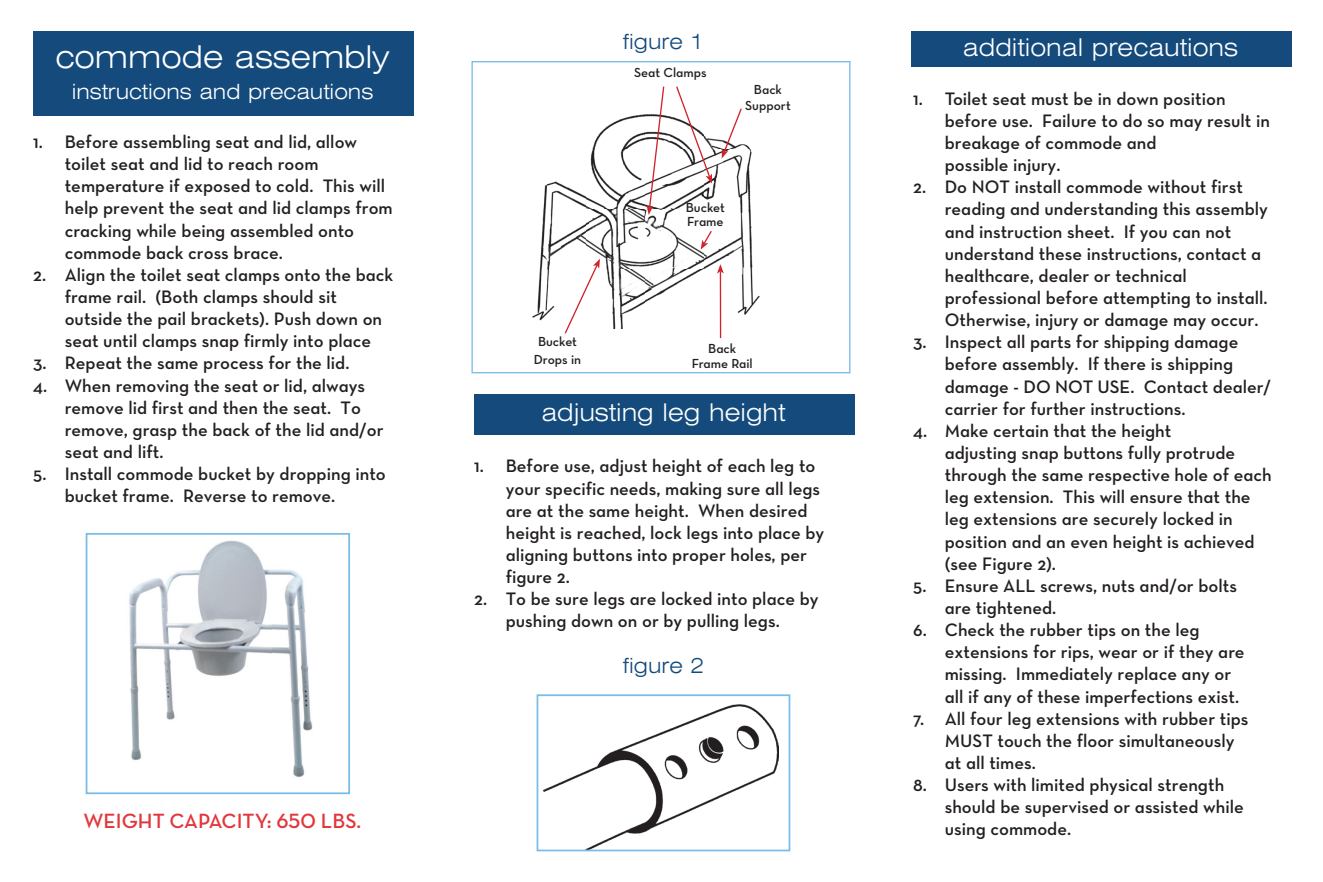
<style>
.page{position:relative;width:1323px;height:882px;background:#fff}
.page>*{position:absolute;margin:0;border:0;box-sizing:border-box;transform-origin:0 0}
.t1{font:300 expanded 31.5px "Swiss 721 BT";color:#fff}
.t2{font:300 expanded 24.5px "Swiss 721 BT";color:#fff}
.t3{font:300 expanded 21px "Swiss 721 BT";color:#fff}
.t4{font:21px "Neutraface Text Demi Alt";color:#e1373d}
.t5{font:300 expanded 21px "Swiss 721 BT";color:#144a7c}
.t6{font:18.38px/22.2px "Neutraface Text Demi Alt";color:#231f20}
.t7{font:13.3px/15.4px "Neutraface Text Demi Alt";color:#231f20;text-align:center}
</style>
<div class="page">
<div style="left:33px;top:32px;width:380px;height:84px;background:#144a7c"></div>
<div style="left:471px;top:61px;width:379px;height:312px;border:1px solid #78bde8"></div>
<img style="left:532px;top:114px;width:228px;height:215px">
<svg style="left:646px;top:86px;width:19px;height:129px"></svg>
<svg style="left:675px;top:86px;width:37px;height:98px"></svg>
<svg style="left:563px;top:259px;width:37px;height:75px"></svg>
<svg style="left:722px;top:108px;width:21px;height:51px"></svg>
<hr style="left:720px;top:271px;width:1px;height:67px;background:#d1232a">
<svg style="left:717px;top:264px;width:7px;height:9px"></svg>
<svg style="left:701px;top:229px;width:12px;height:21px"></svg>
<img style="left:129px;top:540px;width:184px;height:237px">
<div style="left:86px;top:533px;width:264px;height:261px;border:2px solid #78bde8"></div>
<div style="left:474px;top:394px;width:380px;height:41px;background:#144a7c"></div>
<img style="left:543px;top:704px;width:235px;height:144px">
<div style="left:537px;top:694px;width:253px;height:157px;border:2px solid #78bde8"></div>
<div style="left:911px;top:32px;width:381px;height:35px;background:#144a7c"></div>
<h1 class="t1" style="left:55px;top:38px;width:336px">commode assembly</h1>
<p class="t3" style="left:72px;top:79px;width:303px">instructions and precautions</p>
<p class="t6" style="left:65px;top:130px;width:330px;text-indent:-31px">1. Before assembling seat and lid, allow toilet seat and lid to reach room temperature if exposed to cold. This will help prevent the seat and lid clamps from cracking while being assembled onto commode back cross brace.</p>
<p class="t6" style="left:65px;top:263px;width:330px;text-indent:-31px">2. Align the toilet seat clamps onto the back frame rail. (Both clamps should sit outside the pail brackets). Push down on seat until clamps snap firmly into place</p>
<p class="t6" style="left:33px;top:352px;width:318px">3. Repeat the same process for the lid.</p>
<p class="t6" style="left:65px;top:374px;width:320px;text-indent:-31px">4. When removing the seat or lid, always remove lid first and then the seat. To remove, grasp the back of the lid and/or seat and lift.</p>
<p class="t6" style="left:65px;top:463px;width:323px;text-indent:-31px">5. Install commode bucket by dropping into bucket frame. Reverse to remove.</p>
<p class="t4" style="left:84px;top:808px;width:279px">WEIGHT CAPACITY: 650 LBS.</p>
<p class="t5" style="left:623px;top:29px;width:82px">figure 1</p>
<p class="t7" style="left:634px;top:64px;width:74px">Seat Clamps</p>
<p class="t7" style="left:745px;top:82px;width:47px">Back<br>Support</p>
<p class="t7" style="left:686px;top:200px;width:41px;line-height:14.7px;text-align:left">Bucket<br>Frame</p>
<p class="t7" style="left:534px;top:332px;width:49px;line-height:18.2px">Bucket<br>Drops in</p>
<p class="t7" style="left:692px;top:340px;width:63px">Back<br>Frame Rail</p>
<h2 class="t2" style="left:541px;top:398px;width:246px">adjusting leg height</h2>
<p class="t6" style="left:506px;top:455px;width:320px;text-indent:-31px">1. Before use, adjust height of each leg to your specific needs, making sure all legs are at the same height. When desired height is reached, lock legs into place by aligning buttons into proper holes, per figure 2.</p>
<p class="t6" style="left:474px;top:588px;width:346px;text-align:center">2. To be sure legs are locked into place by pushing down on or by pulling legs.</p>
<p class="t5" style="left:623px;top:653px;width:82px">figure 2</p>
<h2 class="t2" style="left:963px;top:33px;width:277px">additional precautions</h2>
<p class="t6" style="left:945px;top:87px;width:327px;text-indent:-31px">1. Toilet seat must be in down position before use. Failure to do so may result in breakage of commode and<br>possible injury.</p>
<p class="t6" style="left:945px;top:176px;width:325px;text-indent:-31px">2. Do NOT install commode without first reading and understanding this assembly and instruction sheet. If you can not understand these instructions, contact a healthcare, dealer or technical professional before attempting to install.<br>Otherwise, injury or damage may occur.</p>
<p class="t6" style="left:945px;top:331px;width:328px;text-indent:-31px">3. Inspect all parts for shipping damage before assembly. If there is shipping damage - DO NOT USE. Contact dealer/ carrier for further instructions.</p>
<p class="t6" style="left:945px;top:419px;width:328px;text-indent:-31px">4. Make certain that the height<br>adjusting snap buttons fully protrude through the same respective hole of each leg extension. This will ensure that the leg extensions are securely locked in position and an even height is achieved (see Figure 2).</p>
<p class="t6" style="left:945px;top:574px;width:294px;text-indent:-31px">5. Ensure ALL screws, nuts and/or bolts are tightened.</p>
<p class="t6" style="left:945px;top:619px;width:301px;text-indent:-31px">6. Check the rubber tips on the leg extensions for rips, wear or if they are missing. Immediately replace any or all if any of these imperfections exist.</p>
<p class="t6" style="left:945px;top:707px;width:305px;text-indent:-31px">7. All four leg extensions with rubber tips<br>MUST touch the floor simultaneously at all times.</p>
<p class="t6" style="left:945px;top:774px;width:301px;text-indent:-31px">8. Users with limited physical strength should be supervised or assisted while using commode.</p>
</div>
